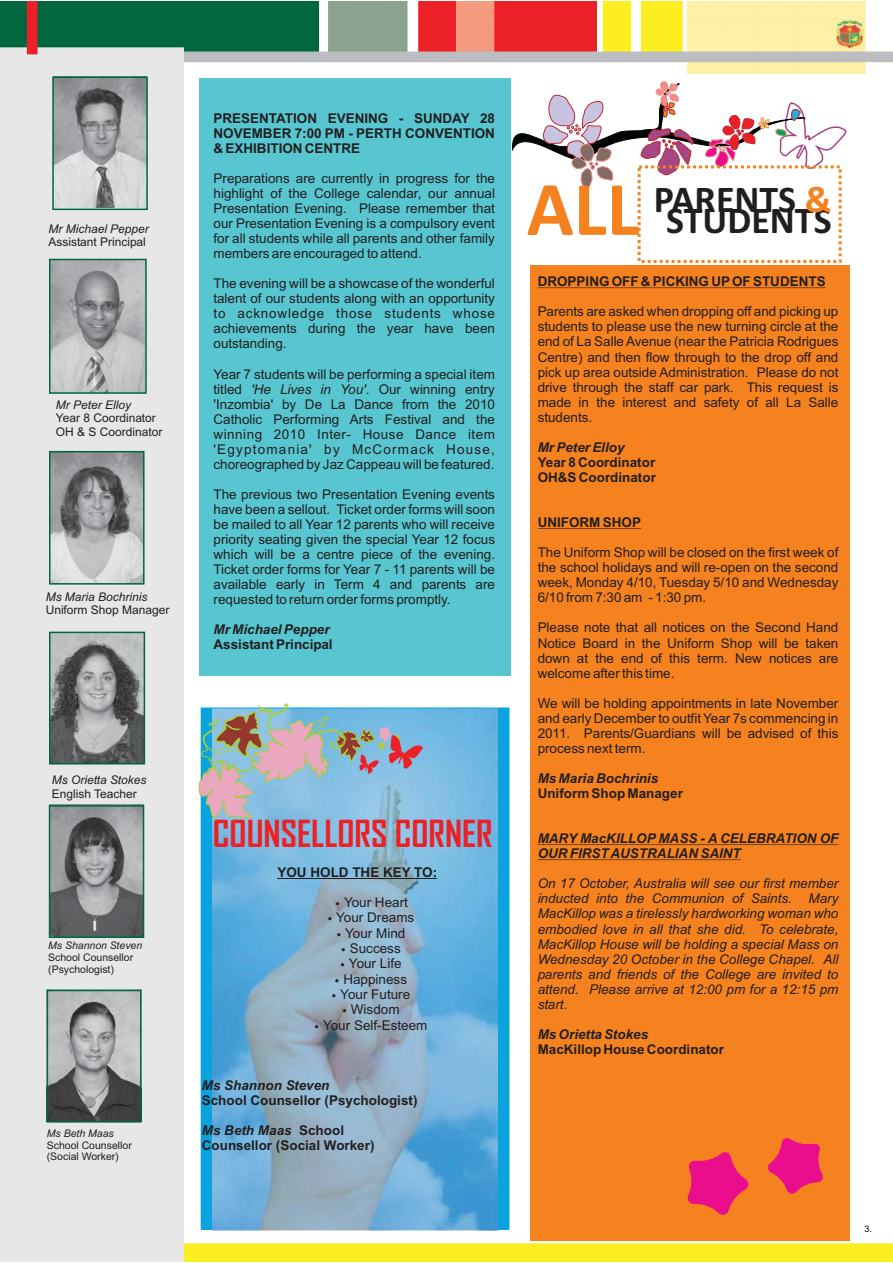
<style>
.page{position:relative;width:893px;height:1263px;background:#fff}
.page>*{position:absolute;margin:0;border:0;box-sizing:border-box;transform-origin:0 0}
.t1{font:700 37.95px "Calibri";color:#221e1f}
.t2{font:700 35.7px "Agency FB";color:#ec2027}
.t3{font:13.5px/15px "Arial";color:#221e1f;text-align:justify}
.t4{font:italic 13.5px/15px "Arial";color:#221e1f;text-align:justify}
.t5{font:700 13.5px/15px "Arial";color:#221e1f}
.t6{font:italic 700 13.5px/15px "Arial";color:#221e1f}
.t7{font:12px/13.4px "Arial";color:#221e1f}
.t8{font:italic 12px "Arial";color:#221e1f}
.t9{font:10.5px/11.7px "Arial";color:#221e1f}
.t10{font:italic 10.5px "Arial";color:#221e1f}
.t11{font:9px "Arial";color:#010202}
.s1{font-style:italic}
.s2{font-family:"Bauhaus 93"}
.s3{font-size:77.7px;color:#f5821f}
.s4{color:#f5821f}
</style>
<div class="page">
<div style="left:201px;top:708px;width:308px;height:521px;background:#0aa3dd"></div>
<img style="left:213px;top:708px;width:285px;height:522px">
<div style="left:183px;top:1244px;width:709px;height:18px;background:#fcee21"></div>
<div style="left:0;top:62px;width:183px;height:1200px;background:#e7e7e7"></div>
<svg style="left:0;top:1px;width:892px;height:61px;background:#a19c77"></svg>
<img style="left:836px;top:20px;width:28px;height:30px">
<div style="left:200px;top:79px;width:311px;height:597px;background:#57c6d0"></div>
<div style="left:530px;top:266px;width:320px;height:975px;background:#f5821f"></div>
<svg style="left:767px;top:1138px;width:56px;height:56px"></svg>
<svg style="left:687px;top:1152px;width:62px;height:63px"></svg>
<img style="left:54px;top:79px;width:92px;height:129px">
<div style="left:52px;top:77px;width:96px;height:133px;border:1px solid #00673e"></div>
<hr style="left:277px;top:878px;width:160px;height:1px;background:#221e1f">
<svg style="left:199px;top:703px;width:224px;height:118px;background:#9ab4c5"></svg>
<img style="left:51px;top:807px;width:91px;height:129px">
<div style="left:49px;top:805px;width:95px;height:133px;border:1px solid #00673e"></div>
<img style="left:49px;top:992px;width:91px;height:129px">
<div style="left:47px;top:990px;width:95px;height:133px;border:1px solid #00673e"></div>
<svg style="left:512px;top:81px;width:335px;height:107px"></svg>
<div style="left:638px;top:165px;width:204px;height:98px;border:3px dashed #f5821f"></div>
<hr style="left:538px;top:288px;width:288px;height:1px;background:#221e1f">
<hr style="left:538px;top:528px;width:103px;height:1px;background:#221e1f">
<hr style="left:538px;top:844px;width:300px;height:1px;background:#221e1f">
<hr style="left:538px;top:859px;width:203px;height:1px;background:#221e1f">
<img style="left:51px;top:453px;width:92px;height:130px">
<div style="left:49px;top:451px;width:96px;height:134px;border:1px solid #00673e"></div>
<img style="left:51px;top:261px;width:94px;height:131px">
<div style="left:49px;top:259px;width:98px;height:135px;border:1px solid #00673e"></div>
<img style="left:51px;top:634px;width:92px;height:129px">
<div style="left:49px;top:632px;width:96px;height:133px;border:1px solid #00673e"></div>
<p class="t8" style="left:48px;top:224px;width:102px">Mr Michael Pepper</p>
<p class="t7" style="left:48px;top:236px;width:99px">Assistant Principal</p>
<p class="t8" style="left:56px;top:400px;width:77px">Mr Peter Elloy</p>
<p class="t7" style="left:56px;top:413px;width:108px">Year 8 Coordinator<br>OH &amp; S Coordinator</p>
<p class="t8" style="left:46px;top:592px;width:103px">Ms Maria Bochrinis</p>
<p class="t7" style="left:46px;top:605px;width:125px">Uniform Shop Manager</p>
<p class="t5" style="left:213px;top:112px;width:283px;text-align:justify">PRESENTATION EVENING - SUNDAY 28<br>NOVEMBER 7:00 PM - PERTH CONVENTION &amp; EXHIBITION CENTRE</p>
<p class="t3" style="left:213px;top:172px;width:283px">Preparations are currently in progress for the highlight of the College calendar, our annual Presentation Evening. Please remember that our Presentation Evening is a compulsory event for all students while all parents and other family members are encouraged to attend.</p>
<p class="t3" style="left:213px;top:277px;width:283px">The evening will be a showcase of the wonderful talent of our students along with an opportunity to acknowledge those students whose achievements during the year have been outstanding.</p>
<p class="t3" style="left:213px;top:368px;width:283px">Year 7 students will be performing a special item titled <span class="s1">'He Lives in You'</span>. Our winning entry 'Inzombia' by De La Dance from the 2010<br>Catholic Performing Arts Festival and the winning 2010 Inter- House Dance item 'Egyptomania' by McCormack House, choreographed by Jaz Cappeau will be featured.</p>
<p class="t3" style="left:213px;top:488px;width:283px">The previous two Presentation Evening events have been a sellout. Ticket order forms will soon be mailed to all Year 12 parents who will receive priority seating given the special Year 12 focus which will be a centre piece of the evening.<br>Ticket order forms for Year 7 - 11 parents will be available early in Term 4 and parents are requested to return order forms promptly.</p>
<p class="t6" style="left:213px;top:623px;width:118px">Mr Michael Pepper</p>
<p class="t5" style="left:213px;top:639px;width:121px">Assistant Principal</p>
<p class="t8" style="left:52px;top:776px;width:96px">Ms Orietta Stokes</p>
<p class="t7" style="left:52px;top:788px;width:86px">English Teacher</p>
<p class="t10" style="left:48px;top:942px;width:96px">Ms Shannon Steven</p>
<p class="t9" style="left:48px;top:953px;width:87px">School Counsellor (Psychologist)</p>
<p class="t10" style="left:47px;top:1130px;width:68px">Ms Beth Maas</p>
<p class="t9" style="left:47px;top:1140px;width:87px">School Counsellor (Social Worker)</p>
<h2 class="t2" style="left:213px;top:813px;width:281px">COUNSELLORS CORNER</h2>
<p class="t5" style="left:277px;top:866px;width:161px">YOU HOLD THE KEY TO:</p>
<p class="t3" style="left:314px;top:896px;width:115px;text-align:center"><span class="s2">·</span> Your Heart<br><span class="s2">·</span> Your Dreams<br><span class="s2">·</span> Your Mind<br><span class="s2">·</span> Success<br><span class="s2">·</span> Your Life<br><span class="s2">·</span> Happiness<br><span class="s2">·</span> Your Future<br><span class="s2">·</span> Wisdom<br><span class="s2">·</span> Your Self-Esteem</p>
<p class="t6" style="left:202px;top:1079px;width:129px">Ms Shannon Steven</p>
<p class="t5" style="left:202px;top:1094px;width:217px">School Counsellor (Psychologist)</p>
<p class="t5" style="left:202px;top:1125px;width:174px"><span class="s1">Ms Beth Maas</span> School<br>Counsellor (Social Worker)</p>
<h1 class="t1" style="left:527px;top:177px;width:306px"><span class="s3">ALL</span> PARENTS <span class="s4">&amp;</span></h1>
<h1 class="t1" style="left:666px;top:198px;width:167px">STUDENTS</h1>
<p class="t5" style="left:538px;top:275px;width:289px">DROPPING OFF &amp; PICKING UP OF STUDENTS</p>
<p class="t3" style="left:538px;top:305px;width:302px">Parents are asked when dropping off and picking up students to please use the new turning circle at the end of La Salle Avenue (near the Patricia Rodrigues Centre) and then flow through to the drop off and pick up area outside Administration. Please do not drive through the staff car park. This request is made in the interest and safety of all La Salle students.</p>
<p class="t6" style="left:538px;top:441px;width:88px">Mr Peter Elloy</p>
<p class="t5" style="left:538px;top:456px;width:120px">Year 8 Coordinator<br>OH&amp;S Coordinator</p>
<p class="t5" style="left:538px;top:516px;width:105px">UNIFORM SHOP</p>
<p class="t3" style="left:538px;top:546px;width:302px">The Uniform Shop will be closed on the first week of the school holidays and will re-open on the second week, Monday 4/10, Tuesday 5/10 and Wednesday 6/10 from 7:30 am - 1:30 pm.</p>
<p class="t3" style="left:538px;top:622px;width:302px">Please note that all notices on the Second Hand Notice Board in the Uniform Shop will be taken down at the end of this term. New notices are welcome after this time.</p>
<p class="t3" style="left:538px;top:697px;width:302px">We will be holding appointments in late November and early December to outfit Year 7s commencing in 2011. Parents/Guardians will be advised of this process next term.</p>
<p class="t6" style="left:538px;top:772px;width:122px">Ms Maria Bochrinis</p>
<p class="t5" style="left:538px;top:787px;width:147px">Uniform Shop Manager</p>
<p class="t6" style="left:538px;top:832px;width:302px">MARY MacKILLOP MASS - A CELEBRATION OF<br>OUR FIRST AUSTRALIAN SAINT</p>
<p class="t4" style="left:538px;top:877px;width:302px">On 17 October, Australia will see our first member inducted into the Communion of Saints. Mary MacKillop was a tirelessly hardworking woman who embodied love in all that she did. To celebrate, MacKillop House will be holding a special Mass on Wednesday 20 October in the College Chapel. All parents and friends of the College are invited to attend. Please arrive at 12:00 pm for a 12:15 pm start.</p>
<p class="t6" style="left:538px;top:1028px;width:112px">Ms Orietta Stokes</p>
<p class="t5" style="left:538px;top:1043px;width:188px">MacKillop House Coordinator</p>
<p class="t11" style="left:864px;top:1225px;width:9px">3.</p>
</div>
